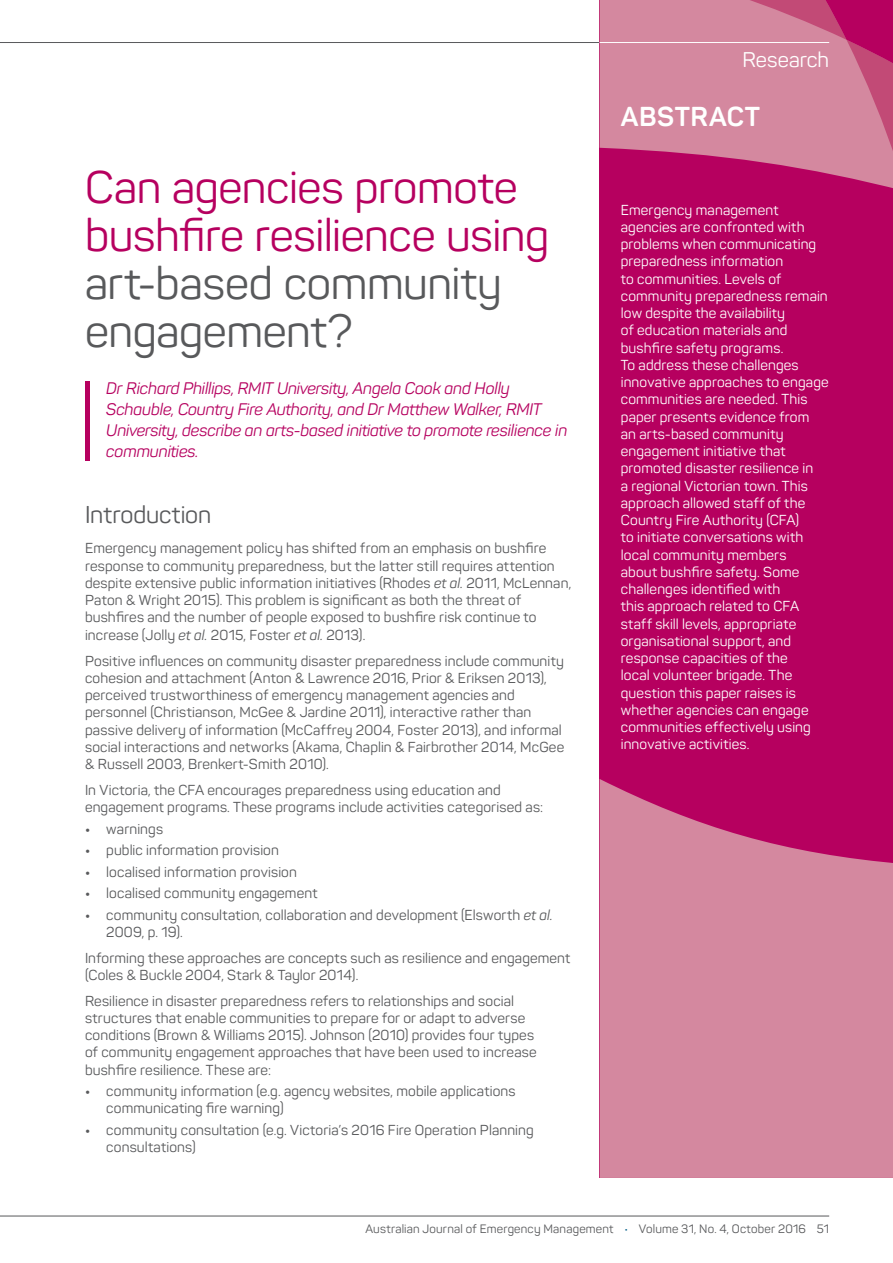
<style>
.page{position:relative;width:893px;height:1263px;background:#fff}
.page>*{position:absolute;margin:0;border:0;box-sizing:border-box;transform-origin:0 0}
.Heading_1a__Research{font:45px/48px "Panton";letter-spacing:-.01em;color:#b6005f}
.t1{font:700 27px "Panton";letter-spacing:.02em;color:#fff}
.Heading_2{font:24px "Panton";color:#58595b}
.t2{font:21px "Panton";color:#fff}
.Byline_1_col__115mm{font:italic 16.5px/21px "Panton";letter-spacing:-.01em;color:#b6005f}
.NormalBeforeBullet{font:14.25px/17.2px "Panton";letter-spacing:.01em;color:#58595b}
.t3{font:14.25px/17.2px "Panton";letter-spacing:.01em;color:#fff}
.t4{font:12px "Panton";letter-spacing:.015em;color:#58595b}
.s1{color:#58595b}
.s2{font-style:italic}
.s3{font-weight:700}
.s4{color:#005e87}
</style>
<div class="page">
<hr style="left:0;top:42px;width:829px;height:1px;background:#58595b">
<hr style="left:0;top:1216px;width:829px;height:1px;background:#58595b">
<div style="left:600px;top:0;width:293px;height:1178px;background:#b6005f"></div>
<div style="left:600px;top:0;width:100px;height:155px;background:#d4889f"></div>
<svg style="left:700px;top:0;width:193px;height:188px"></svg>
<hr style="left:600px;top:42px;width:229px;height:1px;background:#fff">
<svg style="left:600px;top:779px;width:293px;height:399px;background:#d07696"></svg>
<hr style="left:85px;top:382px;width:4px;height:79px;background:#b6005f">
<h3 class="t2" style="left:743px;top:46px;width:88px">Research</h3>
<h1 class="Heading_1a__Research" style="left:85px;top:163px;width:466px">Can agencies promote bushfire resilience using <span class="s1">art-based community engagement?</span></h1>
<p class="Byline_1_col__115mm" style="left:106px;top:378px;width:463px">Dr Richard Phillips, RMIT University, Angela Cook and Holly Schauble, Country Fire Authority, and Dr Matthew Walker, RMIT University, describe an arts-based initiative to promote resilience in communities.</p>
<h2 class="Heading_2" style="left:85px;top:500px;width:128px">Introduction</h2>
<p class="NormalBeforeBullet" style="left:85px;top:540px;width:488px">Emergency management policy has shifted from an emphasis on bushfire response to community preparedness, but the latter still requires attention despite extensive public information initiatives (Rhodes <span class="s2">et al.</span> 2011, McLennan, Paton &amp; Wright 2015). This problem is significant as both the threat of bushfires and the number of people exposed to bushfire risk continue to increase (Jolly <span class="s2">et al.</span> 2015, Foster <span class="s2">et al.</span> 2013).</p>
<p class="NormalBeforeBullet" style="left:85px;top:652px;width:481px">Positive influences on community disaster preparedness include community cohesion and attachment (Anton &amp; Lawrence 2016, Prior &amp; Eriksen 2013), perceived trustworthiness of emergency management agencies and personnel (Christianson, McGee &amp; Jardine 2011), interactive rather than passive delivery of information (McCaffrey 2004, Foster 2013), and informal social interactions and networks (Akama, Chaplin &amp; Fairbrother 2014, McGee &amp; Russell 2003, Brenkert-Smith 2010).</p>
<p class="NormalBeforeBullet" style="left:85px;top:781px;width:460px">In Victoria, the CFA encourages preparedness using education and engagement programs. These programs include activities categorised as:</p>
<p class="NormalBeforeBullet" style="left:85px;top:820px;width:80px"><span class="s3">•</span> warnings</p>
<p class="NormalBeforeBullet" style="left:85px;top:841px;width:195px"><span class="s3">•</span> public information provision</p>
<p class="NormalBeforeBullet" style="left:85px;top:863px;width:213px"><span class="s3">•</span> localised information provision</p>
<p class="NormalBeforeBullet" style="left:85px;top:884px;width:234px"><span class="s3">•</span> localised community engagement</p>
<p class="NormalBeforeBullet" style="left:106px;top:906px;width:448px;text-indent:-21px"><span class="s3">•</span> community consultation, collaboration and development (Elsworth <span class="s2">et al.<br></span>2009, p. 19).</p>
<p class="NormalBeforeBullet" style="left:85px;top:949px;width:487px">Informing these approaches are concepts such as resilience and engagement (Coles &amp; Buckle 2004, Stark &amp; Taylor 2014).</p>
<p class="NormalBeforeBullet" style="left:85px;top:992px;width:453px">Resilience in disaster preparedness refers to relationships and social structures that enable communities to prepare for or adapt to adverse conditions (Brown &amp; Williams 2015). Johnson (2010) provides four types of community engagement approaches that have been used to increase bushfire resilience. These are:</p>
<p class="NormalBeforeBullet" style="left:106px;top:1082px;width:411px;text-indent:-21px"><span class="s3">•</span> community information (e.g. agency websites, mobile applications communicating fire warning)</p>
<p class="NormalBeforeBullet" style="left:106px;top:1121px;width:429px;text-indent:-21px"><span class="s3">•</span> community consultation (e.g. Victoria’s 2016 Fire Operation Planning consultations)</p>
<h2 class="t1" style="left:621px;top:100px;width:141px">ABSTRACT</h2>
<p class="t3" style="left:621px;top:201px;width:209px">Emergency management agencies are confronted with problems when communicating preparedness information<br>to communities. Levels of community preparedness remain low despite the availability<br>of education materials and bushfire safety programs.<br>To address these challenges innovative approaches to engage communities are needed. This paper presents evidence from<br>an arts-based community engagement initiative that promoted disaster resilience in<br>a regional Victorian town. This approach allowed staff of the<br>Country Fire Authority (CFA)<br>to initiate conversations with local community members<br>about bushfire safety. Some challenges identified with<br>this approach related to CFA staff skill levels, appropriate organisational support, and response capacities of the<br>local volunteer brigade. The question this paper raises is whether agencies can engage communities effectively using innovative activities.</p>
<p class="t4" style="left:365px;top:1221px;width:465px">Australian Journal of Emergency Management <span class="s4">•</span> Volume 31, No. 4, October 2016 51</p>
</div>
